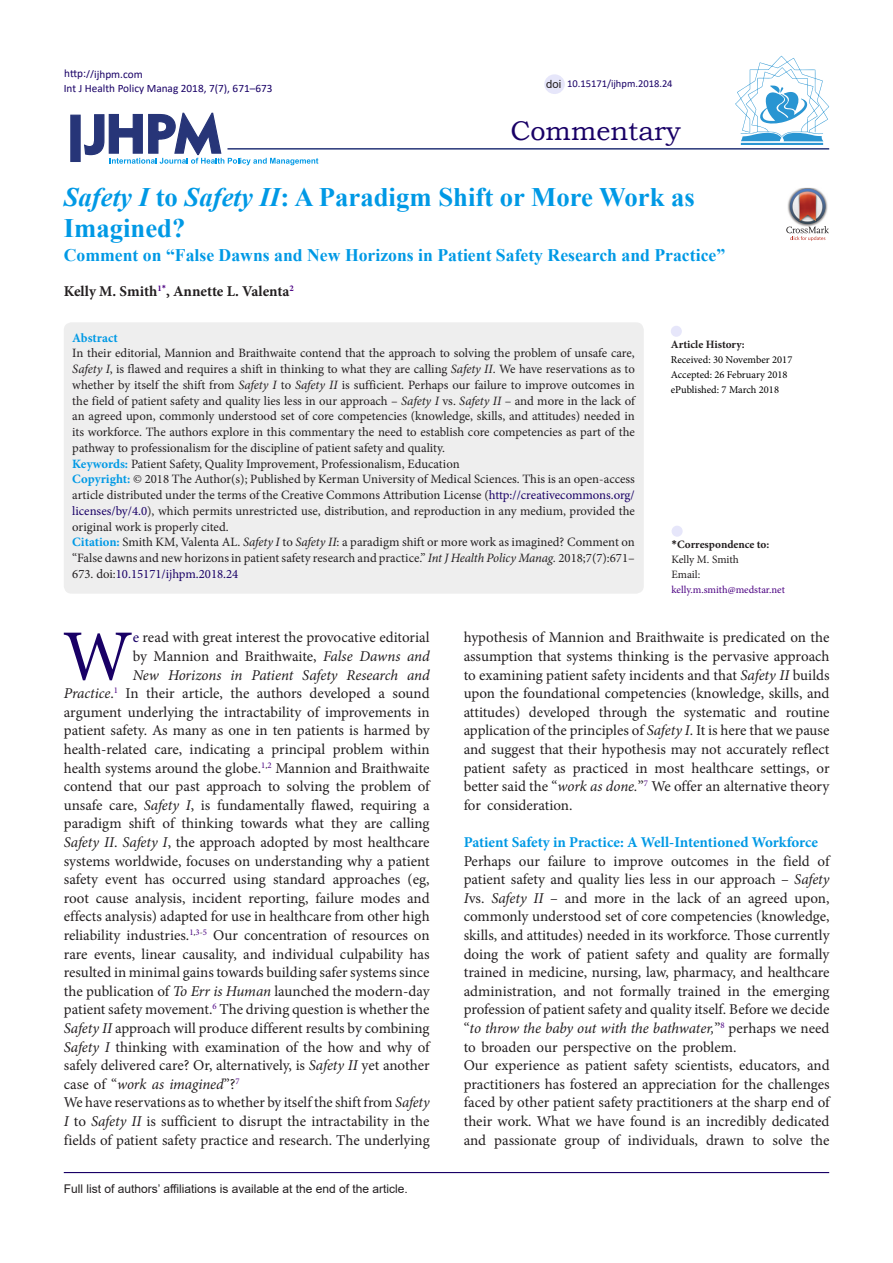
<style>
.page{position:relative;width:893px;height:1263px;background:#fff}
.page>*{position:absolute;margin:0;border:0;box-sizing:border-box;transform-origin:0 0}
.t1{font:72.3px "Minion Pro";color:#190066}
.t2{font:27px "Bookman Old Style";color:#190066}
.Default{font:700 26.7px/31.5px "Times New Roman";color:#0099e5}
.Default-2{font:700 17.7px "Times New Roman";color:#0099e5}
.t3{font:15px/18.6px "Minion Pro";color:#231f20;text-align:justify}
.t4{font:italic 15px "Minion Pro";letter-spacing:-.01em;color:#231f20}
.t5{font:700 15px "Minion Pro";letter-spacing:-.005em;color:#0099e5}
.Default-3{font:700 15px "Minion Pro";color:#231f20}
.t6{font:12.75px/15.8px "Minion Pro";color:#231f20;text-align:justify}
.Default-4{font:700 12.75px "Minion Pro";color:#0099e5}
.t7{font:12px "Arial";color:#231f20}
.t8{font:11.25px "Calibri";color:#190066}
.t9{font:700 11.25px "Minion Pro";color:#231f20}
.t10{font:11.25px "Minion Pro";letter-spacing:-.005em;color:#231f20}
.t11{font:11.25px "Arial";color:#231f20}
.t12{font:10.5px "Minion Pro";color:#000}
.t13{font:10.5px "Minion Pro";letter-spacing:-.005em;color:#4b0082}
.t14{font:10.5px "Calibri";color:#190066}
.s1{font-style:italic}
.s2{font-weight:700;color:#0099e5}
.s3{color:#190066}
.s4{font-family:"Calibri"}
.s5{font-style:normal}
</style>
<div class="page">
<svg style="left:84px;top:112px;width:234px;height:53px"></svg>
<div style="left:70px;top:115px;width:11px;height:47px;background:#273578;border:1px solid #273578"></div>
<hr style="left:227px;top:148px;width:602px;height:2px;background:#273578">
<div style="left:64px;top:322px;width:580px;height:272px;background:#eee;border-radius:8px"></div>
<div style="left:672px;top:526px;width:11px;height:11px;background:#e6e6fa;border-radius:50%"></div>
<div style="left:671px;top:326px;width:11px;height:11px;background:#e6e6fa;border-radius:50%"></div>
<hr style="left:64px;top:1172px;width:765px;height:1px;background:#190066">
<hr style="left:741px;top:143px;width:82px;height:2px;background:#2995d2">
<svg style="left:735px;top:56px;width:94px;height:85px"></svg>
<div style="left:544px;top:74px;width:21px;height:20px;background:#e6e6fa;border-radius:50%"></div>
<img style="left:798px;top:188px;width:18px;height:1px">
<svg style="left:786px;top:189px;width:43px;height:52px"></svg>
<p class="t8" style="left:64px;top:66px;width:80px">http://ijhpm.com</p>
<p class="t8" style="left:64px;top:81px;width:210px">Int J Health Policy Manag 2018, 7(7), 671–673</p>
<p class="t11" style="left:546px;top:76px;width:17px">doi</p>
<p class="t14" style="left:567px;top:76px;width:107px">10.15171/ijhpm.2018.24</p>
<p class="t2" style="left:510px;top:113px;width:172px">Commentary</p>
<p class="Default" style="left:64px;top:180px;width:633px"><span class="s1">Safety I</span> to <span class="s1">Safety II</span>: A Paradigm Shift or More Work as<br>Imagined?</p>
<p class="Default-2" style="left:64px;top:243px;width:663px">Comment on “False Dawns and New Horizons in Patient Safety Research and Practice”</p>
<p class="Default-3" style="left:64px;top:281px;width:232px">Kelly M. Smith<sup>1</sup><sup>*</sup>, Annette L. Valenta<sup>2</sup></p>
<p class="Default-4" style="left:72px;top:329px;width:47px">Abstract</p>
<p class="t6" style="left:72px;top:345px;width:564px">In their editorial, Mannion and Braithwaite contend that the approach to solving the problem of unsafe care, <span class="s1">Safety I</span>, is flawed and requires a shift in thinking to what they are calling <span class="s1">Safety II</span>. We have reservations as to whether by itself the shift from <span class="s1">Safety I</span> to <span class="s1">Safety II</span> is sufficient. Perhaps our failure to improve outcomes in the field of patient safety and quality lies less in our approach – <span class="s1">Safety I</span> vs. <span class="s1">Safety II</span> – and more in the lack of an agreed upon, commonly understood set of core competencies (knowledge, skills, and attitudes) needed in its workforce. The authors explore in this commentary the need to establish core competencies as part of the pathway to professionalism for the discipline of patient safety and quality.</p>
<p class="t6" style="left:72px;top:456px;width:389px"><span class="s2">Keywords:</span> Patient Safety, Quality Improvement, Professionalism, Education</p>
<p class="t6" style="left:72px;top:471px;width:564px"><span class="s2">Copyright:</span> © 2018 The Author(s); Published by Kerman University of Medical Sciences. This is an open-access article distributed under the terms of the Creative Commons Attribution License (<span class="s3">http://creativecommons.org/ licenses/by/4.0</span>), which permits unrestricted use, distribution, and reproduction in any medium, provided the original work is properly cited.</p>
<p class="t6" style="left:72px;top:534px;width:564px"><span class="s2">Citation:</span> Smith KM, Valenta AL. <span class="s1">Safety I</span> to <span class="s1">Safety II</span>: a paradigm shift or more work as imagined? Comment on “False dawns and new horizons in patient safety research and practice.” <span class="s1">Int J Health Policy Manag.</span> 2018;7(7):671– 673. doi:<span class="s3">10.15171/ijhpm.2018.24</span></p>
<p class="t9" style="left:671px;top:536px;width:99px"><span class="s4">*</span>Correspondence to:</p>
<p class="t9" style="left:671px;top:336px;width:76px">Article History:</p>
<p class="t12" style="left:671px;top:352px;width:123px">Received: 30 November 2017</p>
<p class="t12" style="left:671px;top:367px;width:118px">Accepted: 26 February 2018</p>
<p class="t12" style="left:671px;top:382px;width:110px">ePublished: 7 March 2018</p>
<p class="t10" style="left:671px;top:552px;width:69px">Kelly M. Smith</p>
<p class="t10" style="left:671px;top:567px;width:30px">Email:</p>
<p class="t13" style="left:671px;top:582px;width:115px">kelly.m.smith@medstar.net</p>
<p class="t1" style="left:63px;top:608px;width:72px">W</p>
<p class="t3" style="left:133px;top:628px;width:298px"><span class="s3">e</span> read with great interest the provocative editorial</p>
<p class="t3" style="left:133px;top:647px;width:298px">by Mannion and Braithwaite, <span class="s1">False Dawns and</span></p>
<p class="t4" style="left:133px;top:664px;width:298px">New Horizons in Patient Safety Research and</p>
<p class="t3" style="left:64px;top:684px;width:367px"><span class="s1">Practice</span>.<sup>1</sup> In their article, the authors developed a sound</p>
<p class="t3" style="left:64px;top:703px;width:367px">argument underlying the intractability of improvements in</p>
<p class="t3" style="left:64px;top:721px;width:367px">patient safety. As many as one in ten patients is harmed by</p>
<p class="t3" style="left:64px;top:740px;width:367px">health-related care, indicating a principal problem within</p>
<p class="t3" style="left:64px;top:759px;width:367px">health systems around the globe.<sup>1</sup><sup>,</sup><sup>2</sup> Mannion and Braithwaite</p>
<p class="t3" style="left:64px;top:777px;width:367px">contend that our past approach to solving the problem of</p>
<p class="t3" style="left:64px;top:796px;width:367px">unsafe care, <span class="s1">Safety I</span>, is fundamentally flawed, requiring a</p>
<p class="t3" style="left:64px;top:814px;width:367px">paradigm shift of thinking towards what they are calling</p>
<p class="t3" style="left:64px;top:833px;width:367px"><span class="s1">Safety II</span>. <span class="s1">Safety I</span>, the approach adopted by most healthcare</p>
<p class="t3" style="left:64px;top:852px;width:367px">systems worldwide, focuses on understanding why a patient</p>
<p class="t3" style="left:64px;top:870px;width:367px">safety event has occurred using standard approaches (eg,</p>
<p class="t3" style="left:64px;top:889px;width:367px">root cause analysis, incident reporting, failure modes and</p>
<p class="t3" style="left:64px;top:907px;width:367px">effects analysis) adapted for use in healthcare from other high</p>
<p class="t3" style="left:64px;top:926px;width:367px">reliability industries.<sup>1</sup><sup>,</sup><sup>3</sup><sup>-</sup><sup>5</sup> Our concentration of resources on</p>
<p class="t3" style="left:64px;top:945px;width:367px">rare events, linear causality, and individual culpability has</p>
<p class="t3" style="left:64px;top:963px;width:367px">resulted in minimal gains towards building safer systems since</p>
<p class="t3" style="left:64px;top:982px;width:367px">the publication of <span class="s1">To Err is Human</span> launched the modern-day</p>
<p class="t3" style="left:64px;top:1000px;width:367px">patient safety movement.<sup>6</sup> The driving question is whether the</p>
<p class="t3" style="left:64px;top:1019px;width:367px"><span class="s1">Safety II</span> approach will produce different results by combining</p>
<p class="t3" style="left:64px;top:1038px;width:367px"><span class="s1">Safety I</span> thinking with examination of the how and why of</p>
<p class="t3" style="left:64px;top:1056px;width:367px">safely delivered care? Or, alternatively, is <span class="s1">Safety II</span> yet another</p>
<p class="t4" style="left:64px;top:1074px;width:177px"><span class="s5">case of “</span>work as imagined<span class="s5">”?</span><sup>7</sup></p>
<p class="t3" style="left:64px;top:1093px;width:367px">We have reservations as to whether by itself the shift from <span class="s1">Safety I</span> to <span class="s1">Safety II</span> is sufficient to disrupt the intractability in the fields of patient safety practice and research. The underlying</p>
<p class="t7" style="left:64px;top:1180px;width:346px">Full list of authors’ affiliations is available at the end of the article.</p>
<p class="t3" style="left:464px;top:628px;width:367px">hypothesis of Mannion and Braithwaite is predicated on the assumption that systems thinking is the pervasive approach to examining patient safety incidents and that <span class="s1">Safety II</span> builds upon the foundational competencies (knowledge, skills, and attitudes) developed through the systematic and routine application of the principles of <span class="s1">Safety I</span>. It is here that we pause and suggest that their hypothesis may not accurately reflect patient safety as practiced in most healthcare settings, or better said the “<span class="s1">work as done.</span>”<sup>7</sup> We offer an alternative theory for consideration.</p>
<p class="t5" style="left:464px;top:832px;width:356px">Patient Safety in Practice: A Well-Intentioned Workforce</p>
<p class="t3" style="left:464px;top:852px;width:367px">Perhaps our failure to improve outcomes in the field of patient safety and quality lies less in our approach – <span class="s1">Safety I</span>vs. <span class="s1">Safety II</span> – and more in the lack of an agreed upon, commonly understood set of core competencies (knowledge, skills, and attitudes) needed in its workforce. Those currently doing the work of patient safety and quality are formally trained in medicine, nursing, law, pharmacy, and healthcare administration, and not formally trained in the emerging profession of patient safety and quality itself. Before we decide “<span class="s1">to throw the baby out with the bathwater,</span>”<sup>8</sup> perhaps we need to broaden our perspective on the problem.</p>
<p class="t3" style="left:464px;top:1056px;width:367px">Our experience as patient safety scientists, educators, and practitioners has fostered an appreciation for the challenges faced by other patient safety practitioners at the sharp end of their work. What we have found is an incredibly dedicated and passionate group of individuals, drawn to solve the</p>
</div>
